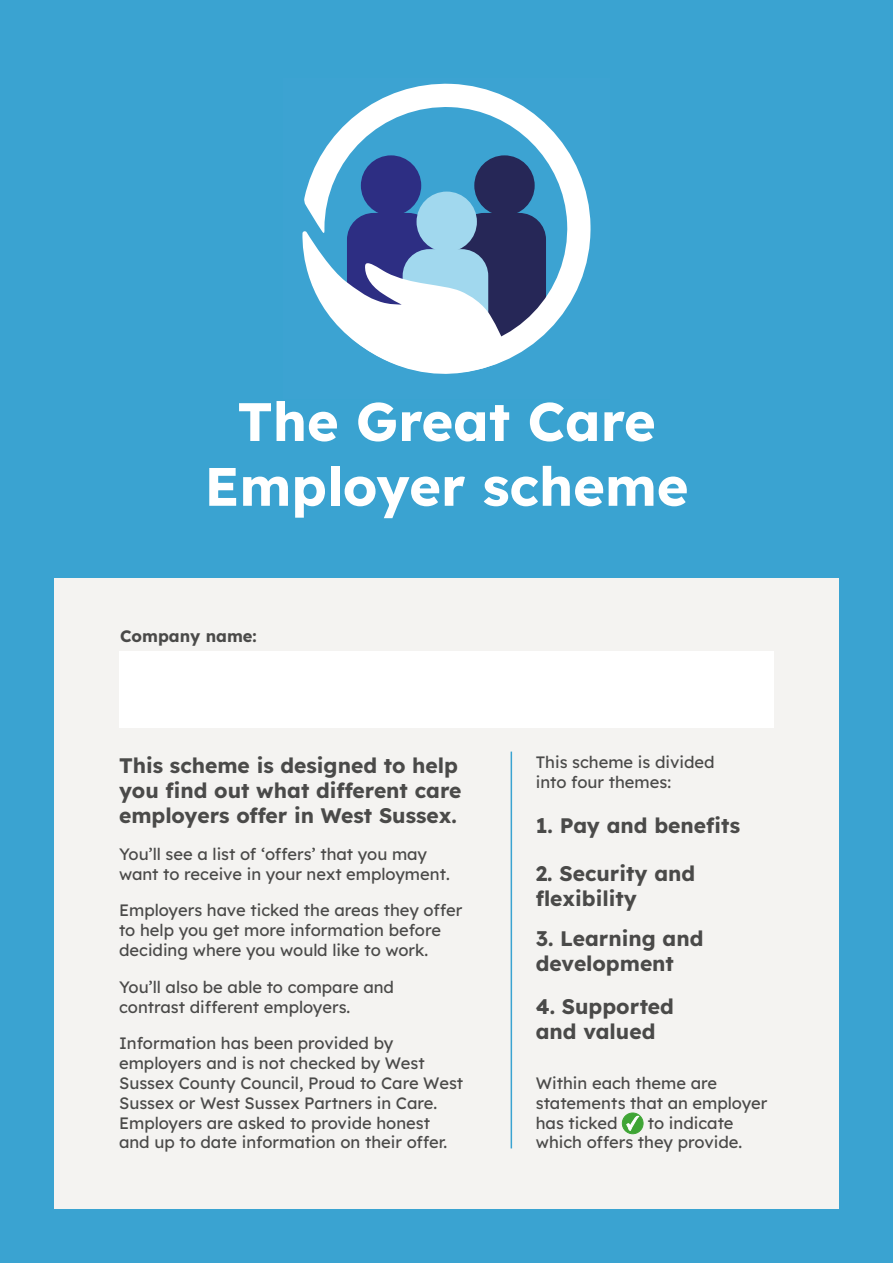
<style>
.page{position:relative;width:893px;height:1263px;background:#3aa3d1}
.page>*{position:absolute;margin:0;border:0;box-sizing:border-box;transform-origin:0 0}
.t1{font:54px/64.8px "Lexend Deca";color:#fff;text-align:center}
.Contents_Headings{font:21px/25.2px "Lexend Deca";color:#4a4a49}
.Introductory_Opening{font:21px/25.2px "Lexend Deca";color:#4a4a49}
.Introductory_text{font:16.5px/19.8px "Lexend Deca";color:#4a4a49}
.Paragraph{font:16.5px "Lexend Deca";color:#4a4a49}
</style>
<div class="page">
<div style="left:54px;top:578px;width:785px;height:631px;background:#f4f3f1"></div>
<svg style="left:304px;top:83px;width:287px;height:290px"></svg>
<div style="left:119px;top:651px;width:655px;height:77px;background:#fff"></div>
<div style="left:622px;top:1113px;width:21px;height:21px;background:#3fa535;border-radius:50%"></div>
<div style="left:622px;top:1113px;width:21px;height:21px;border:1px solid #3fa535;border-radius:50%"></div>
<svg style="left:626px;top:1116px;width:14px;height:15px"></svg>
<hr style="left:511px;top:751px;width:1px;height:397px;background:#3aa3d1">
<h1 class="t1" style="left:205px;top:386px;width:485px">The Great Care<br>Employer scheme</h1>
<p class="Paragraph" style="left:120px;top:624px;width:138px">Company name:</p>
<p class="Introductory_Opening" style="left:119px;top:751px;width:344px">This scheme is designed to help you find out what different care employers offer in West Sussex.</p>
<p class="Introductory_text" style="left:119px;top:843px;width:332px">You’ll see a list of ‘offers’ that you may want to receive in your next employment.</p>
<p class="Introductory_text" style="left:119px;top:900px;width:345px">Employers have ticked the areas they offer to help you get more information before deciding where you would like to work.</p>
<p class="Introductory_text" style="left:119px;top:976px;width:276px">You’ll also be able to compare and contrast different employers.</p>
<p class="Introductory_text" style="left:119px;top:1033px;width:346px">Information has been provided by employers and is not checked by West Sussex County Council, Proud to Care West Sussex or West Sussex Partners in Care.<br>Employers are asked to provide honest and up to date information on their offer.</p>
<p class="Introductory_text" style="left:536px;top:751px;width:180px">This scheme is divided into four themes:</p>
<p class="Contents_Headings" style="left:536px;top:811px;width:206px">1. Pay and benefits</p>
<p class="Contents_Headings" style="left:536px;top:859px;width:161px">2. Security and flexibility</p>
<p class="Contents_Headings" style="left:536px;top:924px;width:169px">3. Learning and development</p>
<p class="Contents_Headings" style="left:536px;top:993px;width:140px">4. Supported and valued</p>
<p class="Introductory_text" style="left:536px;top:1072px;width:233px">Within each theme are statements that an employer has ticked</p>
<p class="Introductory_text" style="left:536px;top:1112px;width:208px;text-indent:112px">to indicate which offers they provide.</p>
</div>
